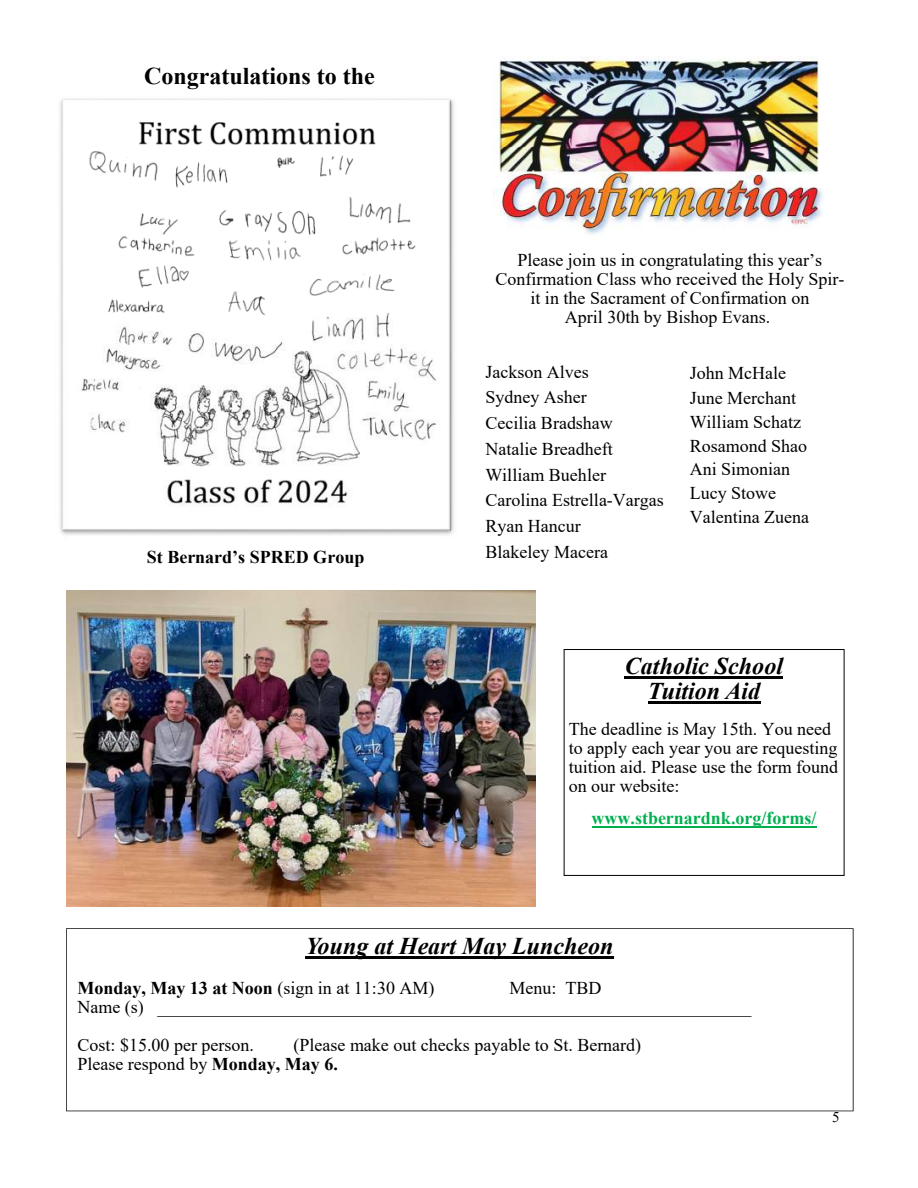
<style>
.page{position:relative;width:918px;height:1188px;background:#fff}
.page>*{position:absolute;margin:0;border:0;box-sizing:border-box;transform-origin:0 0}
.t1{font:italic 700 24px/25px "Times New Roman";color:#000;text-align:center}
.t2{font:700 24px "Times New Roman";color:#000}
.t3{font:18px/19px "Times New Roman";color:#000}
.t4{font:700 18px "Times New Roman";color:#000}
.t5{font:700 18px "Times New Roman";color:#00b050}
.t6{font:15px "Times New Roman";color:#000}
.s1{font-weight:400}
.s2{font-weight:700}
</style>
<div class="page">
<svg style="left:66px;top:928px;width:788px;height:183px"></svg>
<hr style="left:306px;top:957px;width:308px;height:2px;background:#000">
<div style="left:564px;top:649px;width:280px;height:227px;border:1px solid #000"></div>
<hr style="left:625px;top:677px;width:158px;height:2px;background:#000">
<hr style="left:648px;top:702px;width:112px;height:2px;background:#000">
<hr style="left:592px;top:826px;width:224px;height:2px;background:#00b050">
<img style="left:493px;top:57px;width:330px;height:178px">
<img style="left:60px;top:99px;width:394px;height:436px">
<img style="left:66px;top:590px;width:470px;height:317px">
<h1 class="t2" style="left:144px;top:62px;width:232px">Congratulations to the</h1>
<p class="t4" style="left:147px;top:547px;width:219px">St Bernard’s SPRED Group</p>
<p class="t3" style="left:495px;top:251px;width:351px;text-align:center">Please join us in congratulating this year’s Confirmation Class who received the Holy Spir&shy;it in the Sacrament of Confirmation on<br>April 30th by Bishop Evans.</p>
<p class="t3" style="left:690px;top:360px;width:108px;line-height:25.3px">John McHale<br>June Merchant</p>
<p class="t3" style="left:690px;top:410px;width:121px;line-height:23.7px">William Schatz<br>Rosamond Shao<br>Ani Simonian<br>Lucy Stowe<br>Valentina Zuena</p>
<p class="t3" style="left:485px;top:359px;width:180px;line-height:25.7px">Jackson Alves<br>Sydney Asher<br>Cecilia Bradshaw<br>Natalie Breadheft<br>William Buehler<br>Carolina Estrella-Vargas<br>Ryan Hancur<br>Blakeley Macera</p>
<h1 class="t1" style="left:625px;top:653px;width:160px">Catholic School<br>Tuition Aid</h1>
<p class="t3" style="left:569px;top:720px;width:271px">The deadline is May 15th. You need to apply each year you are requesting tuition aid. Please use the form found on our website:</p>
<p class="t5" style="left:592px;top:808px;width:226px">www.stbernardnk.org/forms/</p>
<h1 class="t1" style="left:306px;top:933px;width:309px">Young at Heart May Luncheon</h1>
<p class="t4" style="left:77px;top:978px;width:359px">Monday, May 13 at Noon <span class="s1">(sign in at 11:30 AM)</span></p>
<p class="t3" style="left:77px;top:978px;width:676px;text-indent:432px">Menu: TBD<br>Name (s) __________________________________________________________________</p>
<p class="t3" style="left:77px;top:1035px;width:178px">Cost: $15.00 per person.</p>
<p class="t3" style="left:77px;top:1035px;width:565px;text-indent:216px">(Please make out checks payable to St. Bernard)<br>Please respond by <span class="s2">Monday, May 6.</span></p>
<p class="t6" style="left:832px;top:1109px;width:9px">5</p>
</div>
